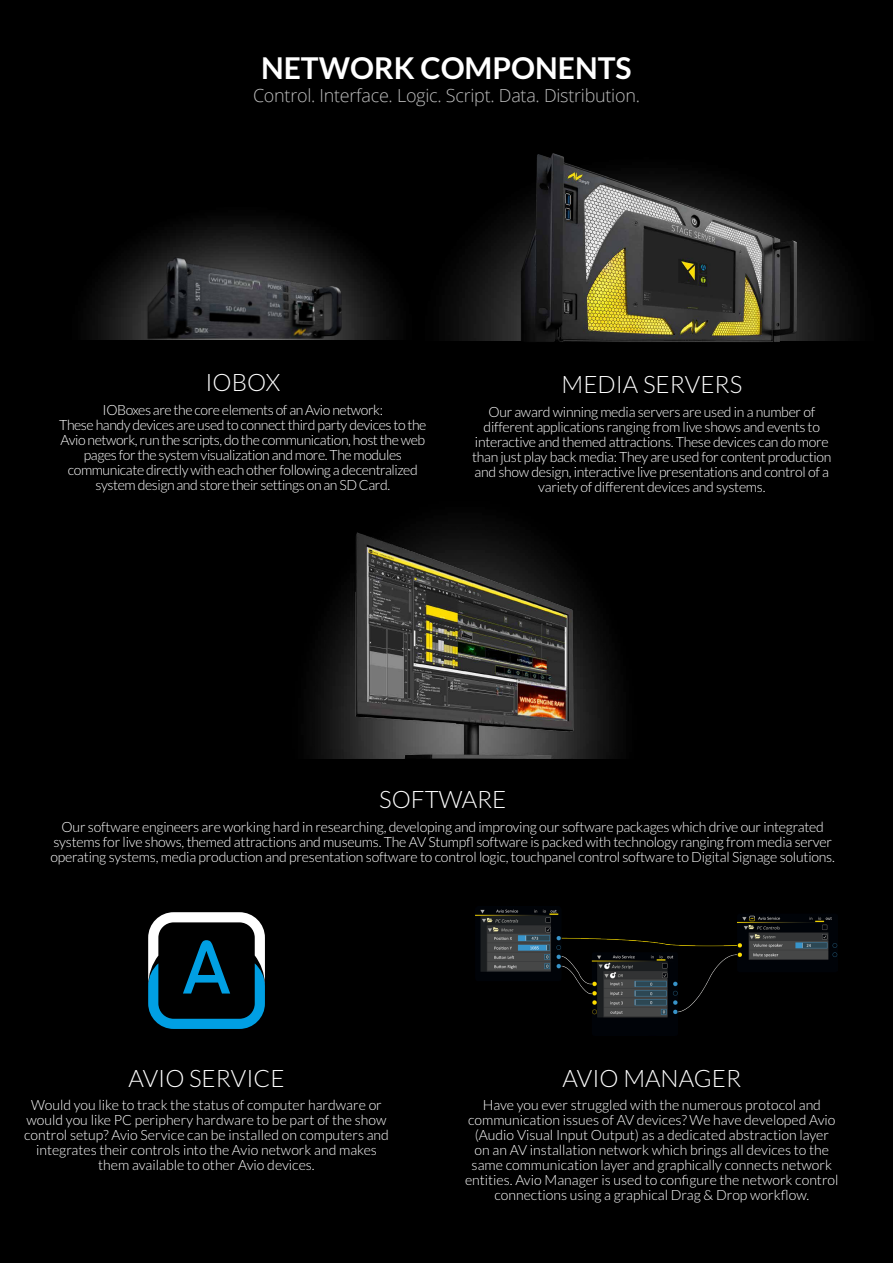
<style>
.page{position:relative;width:893px;height:1263px;background:#fff}
.page>*{position:absolute;margin:0;border:0;box-sizing:border-box;transform-origin:0 0}
.t1{font:700 30px "Lato";color:#fff}
.t2{font:300 24px "Lato";color:#fff}
.t3{font:300 18px "Open Sans";letter-spacing:-.015em;color:#bcbcbc}
.t4{font:300 14.1px/15px "Lato";letter-spacing:-.015em;color:#fff;text-align:center}
</style>
<div class="page">
<div style="left:782px;top:0;width:111px;height:1263px;background:#000"></div>
<div style="left:0;top:0;width:782px;height:1263px;background:#000"></div>
<div style="left:40px;top:172px;width:344px;height:167px;background:#000"></div>
<img style="left:384px;top:111px;width:509px;height:230px">
<svg style="left:148px;top:912px;width:117px;height:117px;background:#224554"></svg>
<img style="left:480px;top:126px;width:352px;height:234px">
<img style="left:117px;top:211px;width:271px;height:182px">
<img style="left:290px;top:496px;width:350px;height:262px">
<img style="left:475px;top:906px;width:362px;height:130px">
<h1 class="t1" style="left:261px;top:51px;width:372px">NETWORK COMPONENTS</h1>
<p class="t3" style="left:253px;top:84px;width:388px">Control. Interface. Logic. Script. Data. Distribution.</p>
<h2 class="t2" style="left:205px;top:369px;width:76px">IOBOX</h2>
<p class="t4" style="left:59px;top:402px;width:369px">IOBoxes are the core elements of an Avio network:<br>These handy devices are used to connect third party devices to the Avio network, run the scripts, do the communication, host the web pages for the system visualization and more. The modules communicate directly with each other following a decentralized system design and store their settings on an SD Card.</p>
<h2 class="t2" style="left:561px;top:372px;width:182px">MEDIA SERVERS</h2>
<p class="t4" style="left:472px;top:404px;width:361px">Our award winning media servers are used in a number of different applications ranging from live shows and events to interactive and themed attractions. These devices can do more than just play back media: They are used for content production and show design, interactive live presentations and control of a variety of different devices and systems.</p>
<h2 class="t2" style="left:379px;top:786px;width:129px">SOFTWARE</h2>
<p class="t4" style="left:51px;top:819px;width:786px">Our software engineers are working hard in researching, developing and improving our software packages which drive our integrated systems for live shows, themed attractions and museums. The AV Stumpfl software is packed with technology ranging from media server operating systems, media production and presentation software to control logic, touchpanel control software to Digital Signage solutions.</p>
<h2 class="t2" style="left:128px;top:1065px;width:158px">AVIO SERVICE</h2>
<p class="t4" style="left:24px;top:1098px;width:366px">Would you like to track the status of computer hardware or would you like PC periphery hardware to be part of the show control setup? Avio Service can be installed on computers and integrates their controls into the Avio network and makes them available to other Avio devices.</p>
<h2 class="t2" style="left:563px;top:1065px;width:180px">AVIO MANAGER</h2>
<p class="t4" style="left:465px;top:1098px;width:375px">Have you ever struggled with the numerous protocol and communication issues of AV devices? We have developed Avio (Audio Visual Input Output) as a dedicated abstraction layer<br>on an AV installation network which brings all devices to the same communication layer and graphically connects network entities. Avio Manager is used to configure the network control connections using a graphical Drag &amp; Drop workflow.</p>
</div>
